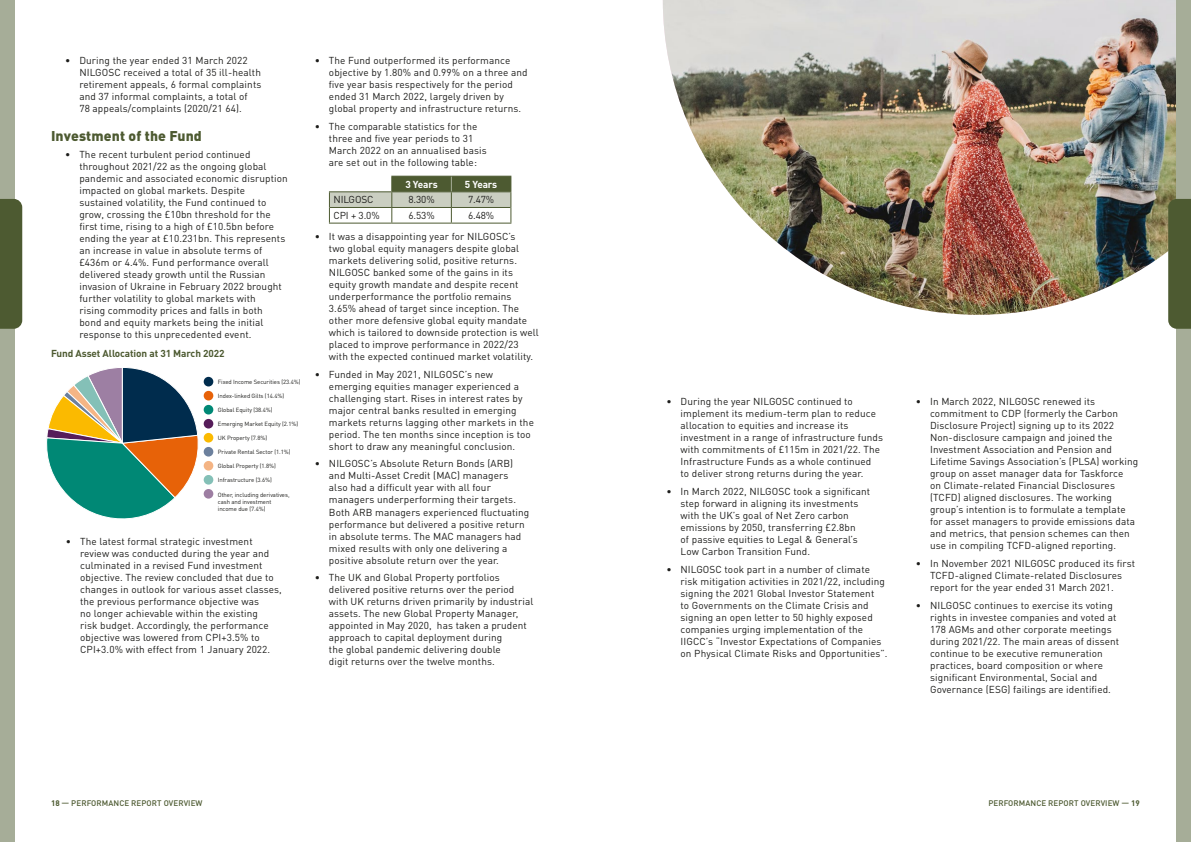
<style>
.page{position:relative;width:1191px;height:842px;background:#fff}
.page>*{position:absolute;margin:0;border:0;box-sizing:border-box;transform-origin:0 0}
.t1{font:900 14px "DIN Pro";letter-spacing:.01em;color:#4d5a31}
.Bullets{font:10px/12px "DIN Pro";letter-spacing:.01em;color:#1d1d1b}
.Body_Copy{font:10px "DIN Pro";letter-spacing:-.01em;color:#1d1d1b}
.t2{font:700 10px "DIN Pro";letter-spacing:-.01em;color:#4d5a31}
.Body_Copy-2{font:700 10px "DIN Pro";letter-spacing:-.015em;color:#fff}
.t3{font:500 8px "DIN Pro";letter-spacing:.01em;color:#4d5a31}
.t4{font:6px/7px "DIN Pro";letter-spacing:-.01em;color:#1d1d1b}
.s1{font-weight:700}
</style>
<div class="page">
<img style="left:663px;top:0;width:513px;height:315px">
<div style="left:204px;top:377px;width:9px;height:9px;background:#002c4d;border-radius:50%"></div>
<div style="left:204px;top:391px;width:9px;height:9px;background:#e76208;border-radius:50%"></div>
<div style="left:204px;top:405px;width:9px;height:9px;background:#008875;border-radius:50%"></div>
<div style="left:204px;top:419px;width:9px;height:9px;background:#561d5a;border-radius:50%"></div>
<div style="left:204px;top:433px;width:9px;height:10px;background:#fbba00;border-radius:50%"></div>
<div style="left:204px;top:447px;width:9px;height:10px;background:#6c809d;border-radius:50%"></div>
<div style="left:204px;top:461px;width:9px;height:10px;background:#f4b484;border-radius:50%"></div>
<div style="left:204px;top:475px;width:9px;height:10px;background:#84c0b7;border-radius:50%"></div>
<div style="left:204px;top:489px;width:9px;height:10px;background:#9d7ea2;border-radius:50%"></div>
<svg style="left:46px;top:367px;width:152px;height:152px"></svg>
<hr style="left:329px;top:223px;width:63px;height:1px;background:#4d5a31">
<hr style="left:392px;top:223px;width:59px;height:1px;background:#4d5a31">
<hr style="left:451px;top:223px;width:60px;height:1px;background:#4d5a31">
<svg style="left:329px;top:176px;width:182px;height:47px"></svg>
<div style="left:1176px;top:0;width:15px;height:842px;background:#a6ad98"></div>
<div style="left:0;top:0;width:14px;height:842px;background:#a6ad98"></div>
<div style="left:1168px;top:199px;width:23px;height:130px;background:#4d5a31"></div>
<div style="left:0;top:199px;width:22px;height:130px;background:#4d5a31"></div>
<p class="Bullets" style="left:79px;top:54px;width:183px;text-indent:-14px">• During the year ended 31 March 2022<br>NILGOSC received a total of 35 ill-health retirement appeals, 6 formal complaints and 37 informal complaints, a total of<br>78 appeals/complaints (2020/21 64).</p>
<h4 class="t1" style="left:51px;top:126px;width:152px">Investment of the Fund</h4>
<p class="Bullets" style="left:79px;top:148px;width:210px;text-indent:-14px">• The recent turbulent period continued throughout 2021/22 as the ongoing global pandemic and associated economic disruption impacted on global markets. Despite sustained volatility, the Fund continued to grow, crossing the £10bn threshold for the first time, rising to a high of £10.5bn before ending the year at £10.231bn. This represents an increase in value in absolute terms of £436m or 4.4%. Fund performance overall delivered steady growth until the Russian invasion of Ukraine in February 2022 brought further volatility to global markets with<br>rising commodity prices and falls in both<br>bond and equity markets being the initial response to this unprecedented event.</p>
<h5 class="t2" style="left:51px;top:347px;width:175px">Fund Asset Allocation at 31 March 2022</h5>
<p class="t4" style="left:218px;top:378px;width:84px">Fixed Income Securities (23.4%)</p>
<p class="t4" style="left:218px;top:392px;width:68px">Index-linked Gilts (14.4%)</p>
<p class="t4" style="left:218px;top:406px;width:56px">Global Equity (38.4%)</p>
<p class="t4" style="left:218px;top:420px;width:82px">Emerging Market Equity (2.1%)</p>
<p class="t4" style="left:218px;top:434px;width:51px">UK Property (7.8%)</p>
<p class="t4" style="left:218px;top:448px;width:74px">Private Rental Sector (1.1%)</p>
<p class="t4" style="left:218px;top:462px;width:60px">Global Property (1.8%)</p>
<p class="t4" style="left:218px;top:477px;width:55px">Infrastructure (3.6%)</p>
<p class="t4" style="left:218px;top:491px;width:73px">Other, including derivatives, cash and investment income due (7.4%)</p>
<p class="Bullets" style="left:80px;top:535px;width:203px;text-indent:-14px">• The latest formal strategic investment review was conducted during the year and culminated in a revised Fund investment objective. The review concluded that due to changes in outlook for various asset classes, the previous performance objective was<br>no longer achievable within the existing<br>risk budget. Accordingly, the performance objective was lowered from CPI+3.5% to CPI+3.0% with effect from 1 January 2022.</p>
<p class="Bullets" style="left:329px;top:54px;width:200px;text-indent:-14px">• The Fund outperformed its performance objective by 1.80% and 0.99% on a three and five year basis respectively for the period ended 31 March 2022, largely driven by global property and infrastructure returns.</p>
<p class="Bullets" style="left:329px;top:120px;width:159px;text-indent:-14px">• The comparable statistics for the three and five year periods to 31<br>March 2022 on an annualised basis are set out in the following table:</p>
<p class="Body_Copy-2" style="left:405px;top:177px;width:34px">3 Years</p>
<p class="Body_Copy-2" style="left:465px;top:177px;width:34px">5 Years</p>
<p class="Body_Copy" style="left:333px;top:193px;width:42px">NILGOSC</p>
<p class="Body_Copy" style="left:408px;top:193px;width:28px">8.30%</p>
<p class="Body_Copy" style="left:468px;top:193px;width:28px">7.47%</p>
<p class="Body_Copy" style="left:333px;top:209px;width:48px">CPI + 3.0%</p>
<p class="Body_Copy" style="left:408px;top:209px;width:28px">6.53%</p>
<p class="Body_Copy" style="left:468px;top:209px;width:28px">6.48%</p>
<p class="Bullets" style="left:329px;top:230px;width:211px;text-indent:-14px">• It was a disappointing year for NILGOSC’s<br>two global equity managers despite global markets delivering solid, positive returns.<br>NILGOSC banked some of the gains in its equity growth mandate and despite recent underperformance the portfolio remains 3.65% ahead of target since inception. The other more defensive global equity mandate which is tailored to downside protection is well placed to improve performance in 2022/23 with the expected continued market volatility.</p>
<p class="Bullets" style="left:329px;top:368px;width:206px;text-indent:-14px">• Funded in May 2021, NILGOSC’s new emerging equities manager experienced a challenging start. Rises in interest rates by major central banks resulted in emerging markets returns lagging other markets in the period. The ten months since inception is too short to draw any meaningful conclusion.</p>
<p class="Bullets" style="left:329px;top:457px;width:202px;text-indent:-14px">• NILGOSC’s Absolute Return Bonds (ARB) and Multi-Asset Credit (MAC) managers also had a difficult year with all four managers underperforming their targets.<br>Both ARB managers experienced fluctuating performance but delivered a positive return in absolute terms. The MAC managers had mixed results with only one delivering a positive absolute return over the year.</p>
<p class="Bullets" style="left:329px;top:571px;width:206px;text-indent:-14px">• The UK and Global Property portfolios delivered positive returns over the period with UK returns driven primarily by industrial assets. The new Global Property Manager, appointed in May 2020, has taken a prudent approach to capital deployment during<br>the global pandemic delivering double<br>digit returns over the twelve months.</p>
<p class="Bullets" style="left:680px;top:395px;width:204px;text-indent:-14px">• During the year NILGOSC continued to implement its medium-term plan to reduce allocation to equities and increase its investment in a range of infrastructure funds with commitments of £115m in 2021/22. The Infrastructure Funds as a whole continued<br>to deliver strong returns during the year.</p>
<p class="Bullets" style="left:680px;top:485px;width:191px;text-indent:-14px">• In March 2022, NILGOSC took a significant step forward in aligning its investments with the UK’s goal of Net Zero carbon emissions by 2050, transferring £2.8bn<br>of passive equities to Legal &amp; General’s Low Carbon Transition Fund.</p>
<p class="Bullets" style="left:680px;top:563px;width:208px;text-indent:-14px">• NILGOSC took part in a number of climate risk mitigation activities in 2021/22, including signing the 2021 Global Investor Statement<br>to Governments on the Climate Crisis and signing an open letter to 50 highly exposed companies urging implementation of the IIGCC’s “Investor Expectations of Companies on Physical Climate Risks and Opportunities”.</p>
<p class="Bullets" style="left:930px;top:395px;width:210px;text-indent:-14px">• In March 2022, NILGOSC renewed its commitment to CDP (formerly the Carbon Disclosure Project) signing up to its 2022<br>Non-disclosure campaign and joined the Investment Association and Pension and Lifetime Savings Association’s (PLSA) working group on asset manager data for Taskforce<br>on Climate-related Financial Disclosures (TCFD) aligned disclosures. The working group’s intention is to formulate a template for asset managers to provide emissions data and metrics, that pension schemes can then use in compiling TCFD-aligned reporting.</p>
<p class="Bullets" style="left:930px;top:557px;width:206px;text-indent:-14px">• In November 2021 NILGOSC produced its first<br>TCFD-aligned Climate-related Disclosures report for the year ended 31 March 2021.</p>
<p class="Bullets" style="left:930px;top:599px;width:191px;text-indent:-14px">• NILGOSC continues to exercise its voting rights in investee companies and voted at 178 AGMs and other corporate meetings during 2021/22. The main areas of dissent continue to be executive remuneration practices, board composition or where significant Environmental, Social and Governance (ESG) failings are identified.</p>
<p class="t3" style="left:51px;top:798px;width:153px"><span class="s1">18</span> — PERFORMANCE REPORT OVERVIEW</p>
<p class="t3" style="left:988px;top:798px;width:153px">PERFORMANCE REPORT OVERVIEW — <span class="s1">19</span></p>
</div>
